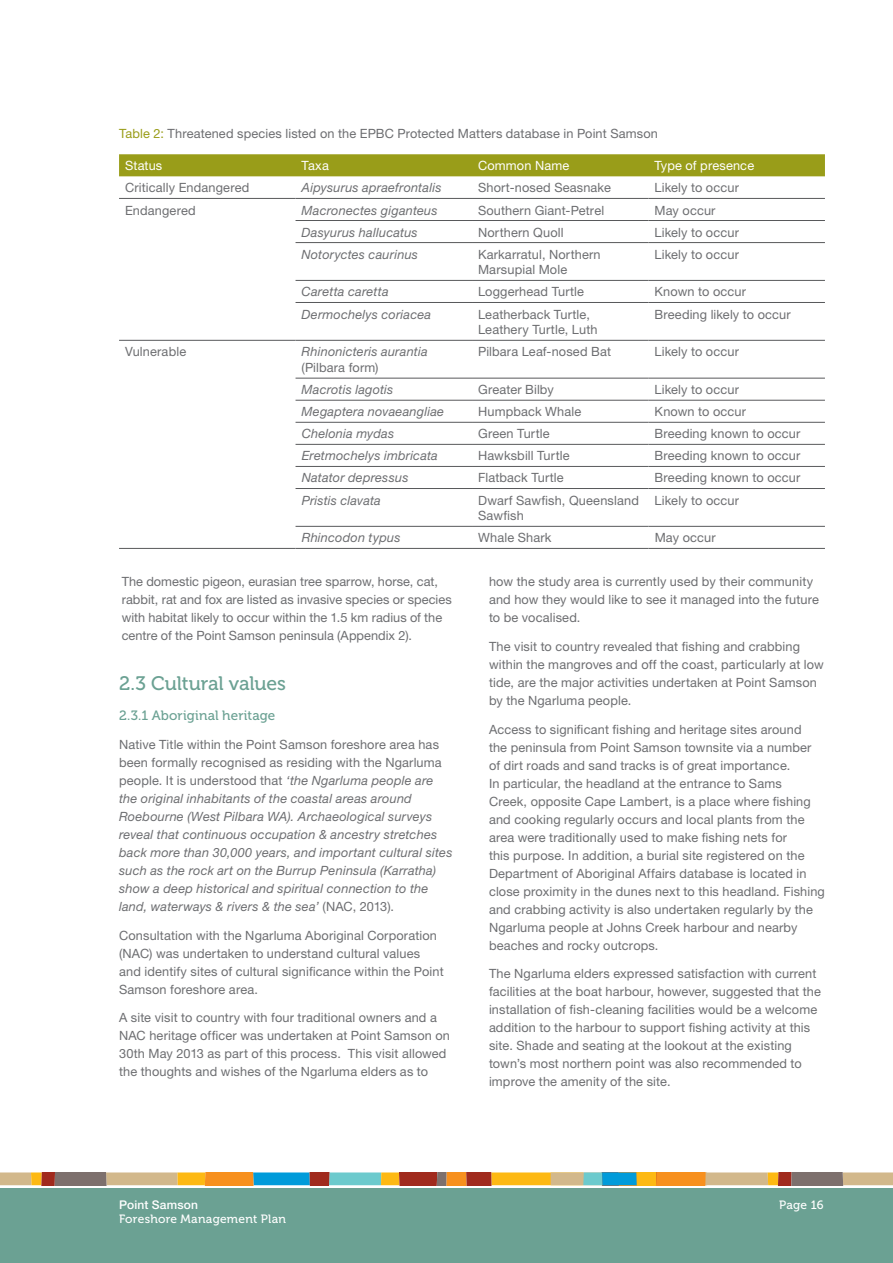
<style>
.page{position:relative;width:893px;height:1263px;background:#fff}
.page>*{position:absolute;margin:0;border:0;box-sizing:border-box;transform-origin:0 0}
.t1{font:19.5px "Museo 500";letter-spacing:-.01em;color:#6ba193}
.t2{font:13.5px "Museo 500";letter-spacing:.005em;color:#6ba193}
.t3{font:12.75px/18px "Helvetica Neue";letter-spacing:.01em;color:#6d6e71}
.t4{font:italic 12.75px/18px "Helvetica Neue";letter-spacing:.015em;color:#6d6e71}
.t5{font:12.75px "Helvetica Neue";letter-spacing:.015em;color:#fff}
.t6{font:12px "Museo 500";letter-spacing:.02em;color:#fff}
.t7{font:500 12px "Helvetica Neue";letter-spacing:.015em;color:#fff}
.s1{color:#999d19}
.s2{font-style:normal}
</style>
<div class="page">
<div style="left:119px;top:154px;width:706px;height:22px;background:#999d19"></div>
<hr style="left:119px;top:198px;width:177px;height:1px;background:#58595b">
<hr style="left:296px;top:198px;width:176px;height:1px;background:#58595b">
<hr style="left:472px;top:198px;width:176px;height:1px;background:#58595b">
<hr style="left:648px;top:198px;width:177px;height:1px;background:#58595b">
<hr style="left:296px;top:220px;width:176px;height:1px;background:#58595b">
<hr style="left:472px;top:220px;width:176px;height:1px;background:#58595b">
<hr style="left:648px;top:220px;width:177px;height:1px;background:#58595b">
<hr style="left:296px;top:242px;width:176px;height:1px;background:#58595b">
<hr style="left:472px;top:242px;width:176px;height:1px;background:#58595b">
<hr style="left:648px;top:242px;width:177px;height:1px;background:#58595b">
<hr style="left:296px;top:280px;width:176px;height:1px;background:#58595b">
<hr style="left:472px;top:280px;width:176px;height:1px;background:#58595b">
<hr style="left:648px;top:280px;width:177px;height:1px;background:#58595b">
<hr style="left:296px;top:302px;width:176px;height:1px;background:#58595b">
<hr style="left:472px;top:302px;width:176px;height:1px;background:#58595b">
<hr style="left:648px;top:302px;width:177px;height:1px;background:#58595b">
<hr style="left:119px;top:340px;width:177px;height:1px;background:#58595b">
<hr style="left:296px;top:340px;width:176px;height:1px;background:#58595b">
<hr style="left:472px;top:340px;width:176px;height:1px;background:#58595b">
<hr style="left:648px;top:340px;width:177px;height:1px;background:#58595b">
<hr style="left:296px;top:378px;width:176px;height:1px;background:#58595b">
<hr style="left:472px;top:378px;width:176px;height:1px;background:#58595b">
<hr style="left:648px;top:378px;width:177px;height:1px;background:#58595b">
<hr style="left:296px;top:400px;width:176px;height:1px;background:#58595b">
<hr style="left:472px;top:400px;width:176px;height:1px;background:#58595b">
<hr style="left:648px;top:400px;width:177px;height:1px;background:#58595b">
<hr style="left:296px;top:422px;width:176px;height:1px;background:#58595b">
<hr style="left:472px;top:422px;width:176px;height:1px;background:#58595b">
<hr style="left:648px;top:422px;width:177px;height:1px;background:#58595b">
<hr style="left:296px;top:444px;width:176px;height:1px;background:#58595b">
<hr style="left:472px;top:444px;width:176px;height:1px;background:#58595b">
<hr style="left:648px;top:444px;width:177px;height:1px;background:#58595b">
<hr style="left:296px;top:466px;width:176px;height:1px;background:#58595b">
<hr style="left:472px;top:466px;width:176px;height:1px;background:#58595b">
<hr style="left:648px;top:466px;width:177px;height:1px;background:#58595b">
<hr style="left:296px;top:488px;width:176px;height:1px;background:#58595b">
<hr style="left:472px;top:488px;width:176px;height:1px;background:#58595b">
<hr style="left:648px;top:488px;width:177px;height:1px;background:#58595b">
<hr style="left:296px;top:526px;width:176px;height:1px;background:#58595b">
<hr style="left:472px;top:526px;width:176px;height:1px;background:#58595b">
<hr style="left:648px;top:526px;width:177px;height:1px;background:#58595b">
<hr style="left:119px;top:548px;width:177px;height:1px;background:#58595b">
<hr style="left:296px;top:548px;width:176px;height:1px;background:#58595b">
<hr style="left:472px;top:548px;width:176px;height:1px;background:#58595b">
<hr style="left:648px;top:548px;width:177px;height:1px;background:#58595b">
<div style="left:0;top:1188px;width:893px;height:75px;background:#6ba193"></div>
<svg style="left:0;top:1172px;width:893px;height:13px;background:#b19867"></svg>
<p class="t3" style="left:119px;top:124px;width:540px"><span class="s1">Table 2:</span> Threatened species listed on the EPBC Protected Matters database in Point Samson</p>
<p class="t5" style="left:125px;top:158px;width:39px">Status</p>
<p class="t5" style="left:302px;top:158px;width:29px">Taxa</p>
<p class="t5" style="left:478px;top:158px;width:93px">Common Name</p>
<p class="t5" style="left:654px;top:158px;width:101px">Type of presence</p>
<p class="t3" style="left:125px;top:179px;width:126px">Critically Endangered</p>
<p class="t4" style="left:302px;top:179px;width:141px">Aipysurus apraefrontalis</p>
<p class="t3" style="left:478px;top:179px;width:134px">Short-nosed Seasnake</p>
<p class="t3" style="left:654px;top:179px;width:86px">Likely to occur</p>
<p class="t3" style="left:125px;top:201px;width:72px">Endangered</p>
<p class="t4" style="left:302px;top:201px;width:138px">Macronectes giganteus</p>
<p class="t3" style="left:478px;top:201px;width:128px">Southern Giant-Petrel</p>
<p class="t3" style="left:654px;top:201px;width:63px">May occur</p>
<p class="t4" style="left:302px;top:223px;width:118px">Dasyurus hallucatus</p>
<p class="t3" style="left:478px;top:223px;width:87px">Northern Quoll</p>
<p class="t3" style="left:654px;top:223px;width:86px">Likely to occur</p>
<p class="t4" style="left:302px;top:245px;width:118px">Notoryctes caurinus</p>
<p class="t3" style="left:478px;top:246px;width:124px;line-height:15.8px">Karkarratul, Northern<br>Marsupial Mole</p>
<p class="t3" style="left:654px;top:245px;width:86px">Likely to occur</p>
<p class="t4" style="left:302px;top:283px;width:89px">Caretta caretta</p>
<p class="t3" style="left:478px;top:283px;width:107px">Loggerhead Turtle</p>
<p class="t3" style="left:654px;top:283px;width:93px">Known to occur</p>
<p class="t4" style="left:302px;top:305px;width:131px">Dermochelys coriacea</p>
<p class="t3" style="left:478px;top:306px;width:121px;line-height:15.8px">Leatherback Turtle,<br>Leathery Turtle, Luth</p>
<p class="t3" style="left:655px;top:305px;width:138px">Breeding likely to occur</p>
<p class="t3" style="left:125px;top:343px;width:63px">Vulnerable</p>
<p class="t4" style="left:302px;top:343px;width:128px">Rhinonicteris aurantia</p>
<p class="t3" style="left:302px;top:358px;width:78px">(Pilbara form)</p>
<p class="t3" style="left:478px;top:343px;width:134px">Pilbara Leaf-nosed Bat</p>
<p class="t3" style="left:655px;top:343px;width:86px">Likely to occur</p>
<p class="t4" style="left:302px;top:380px;width:93px">Macrotis lagotis</p>
<p class="t3" style="left:478px;top:380px;width:77px">Greater Bilby</p>
<p class="t3" style="left:655px;top:380px;width:86px">Likely to occur</p>
<p class="t4" style="left:302px;top:402px;width:144px">Megaptera novaeangliae</p>
<p class="t3" style="left:478px;top:402px;width:105px">Humpback Whale</p>
<p class="t3" style="left:655px;top:402px;width:93px">Known to occur</p>
<p class="t4" style="left:302px;top:425px;width:94px">Chelonia mydas</p>
<p class="t3" style="left:478px;top:425px;width:73px">Green Turtle</p>
<p class="t3" style="left:655px;top:425px;width:147px">Breeding known to occur</p>
<p class="t4" style="left:302px;top:447px;width:138px">Eretmochelys imbricata</p>
<p class="t3" style="left:478px;top:447px;width:93px">Hawksbill Turtle</p>
<p class="t3" style="left:655px;top:447px;width:147px">Breeding known to occur</p>
<p class="t4" style="left:302px;top:469px;width:108px">Natator depressus</p>
<p class="t3" style="left:478px;top:469px;width:87px">Flatback Turtle</p>
<p class="t3" style="left:655px;top:469px;width:147px">Breeding known to occur</p>
<p class="t4" style="left:302px;top:491px;width:81px">Pristis clavata</p>
<p class="t3" style="left:478px;top:492px;width:162px;line-height:15.8px">Dwarf Sawfish, Queensland<br>Sawfish</p>
<p class="t3" style="left:655px;top:491px;width:86px">Likely to occur</p>
<p class="t4" style="left:302px;top:529px;width:100px">Rhincodon typus</p>
<p class="t3" style="left:478px;top:529px;width:75px">Whale Shark</p>
<p class="t3" style="left:655px;top:529px;width:63px">May occur</p>
<p class="t3" style="left:122px;top:572px;width:332px">The domestic pigeon, eurasian tree sparrow, horse, cat, rabbit, rat and fox are listed as invasive species or species with habitat likely to occur within the 1.5 km radius of the centre of the Point Samson peninsula (Appendix 2).</p>
<h1 class="t1" style="left:119px;top:672px;width:168px">2.3 Cultural values</h1>
<p class="t2" style="left:119px;top:708px;width:158px">2.3.1 Aboriginal heritage</p>
<p class="t4" style="left:119px;top:735px;width:335px"><span class="s2">Native Title within the Point Samson foreshore area has been formally recognised as residing with the Ngarluma people. It is understood that</span> ‘the Ngarluma people are the original inhabitants of the coastal areas around Roebourne (West Pilbara WA). Archaeological surveys reveal that continuous occupation &amp; ancestry stretches back more than 30,000 years, and important cultural sites such as the rock art on the Burrup Peninsula (Karratha) show a deep historical and spiritual connection to the land, waterways &amp; rivers &amp; the sea’ <span class="s2">(NAC, 2013).</span></p>
<p class="t3" style="left:119px;top:926px;width:326px">Consultation with the Ngarluma Aboriginal Corporation (NAC) was undertaken to understand cultural values and identify sites of cultural significance within the Point Samson foreshore area.</p>
<p class="t3" style="left:119px;top:1009px;width:332px">A site visit to country with four traditional owners and a NAC heritage officer was undertaken at Point Samson on 30th May 2013 as part of this process. This visit allowed the thoughts and wishes of the Ngarluma elders as to</p>
<p class="t3" style="left:489px;top:573px;width:331px">how the study area is currently used by their community and how they would like to see it managed into the future to be vocalised.</p>
<p class="t3" style="left:489px;top:637px;width:336px">The visit to country revealed that fishing and crabbing within the mangroves and off the coast, particularly at low tide, are the major activities undertaken at Point Samson by the Ngarluma people.</p>
<p class="t3" style="left:489px;top:720px;width:337px">Access to significant fishing and heritage sites around<br>the peninsula from Point Samson townsite via a number of dirt roads and sand tracks is of great importance.<br>In particular, the headland at the entrance to Sams<br>Creek, opposite Cape Lambert, is a place where fishing and cooking regularly occurs and local plants from the area were traditionally used to make fishing nets for<br>this purpose. In addition, a burial site registered on the Department of Aboriginal Affairs database is located in close proximity in the dunes next to this headland. Fishing and crabbing activity is also undertaken regularly by the Ngarluma people at Johns Creek harbour and nearby beaches and rocky outcrops.</p>
<p class="t3" style="left:489px;top:964px;width:333px">The Ngarluma elders expressed satisfaction with current facilities at the boat harbour, however, suggested that the installation of fish-cleaning facilities would be a welcome addition to the harbour to support fishing activity at this site. Shade and seating at the lookout at the existing town’s most northern point was also recommended to improve the amenity of the site.</p>
<p class="t7" style="left:119px;top:1197px;width:80px">Point Samson</p>
<p class="t6" style="left:119px;top:1212px;width:168px">Foreshore Management Plan</p>
<p class="t6" style="left:779px;top:1198px;width:46px">Page 16</p>
</div>
